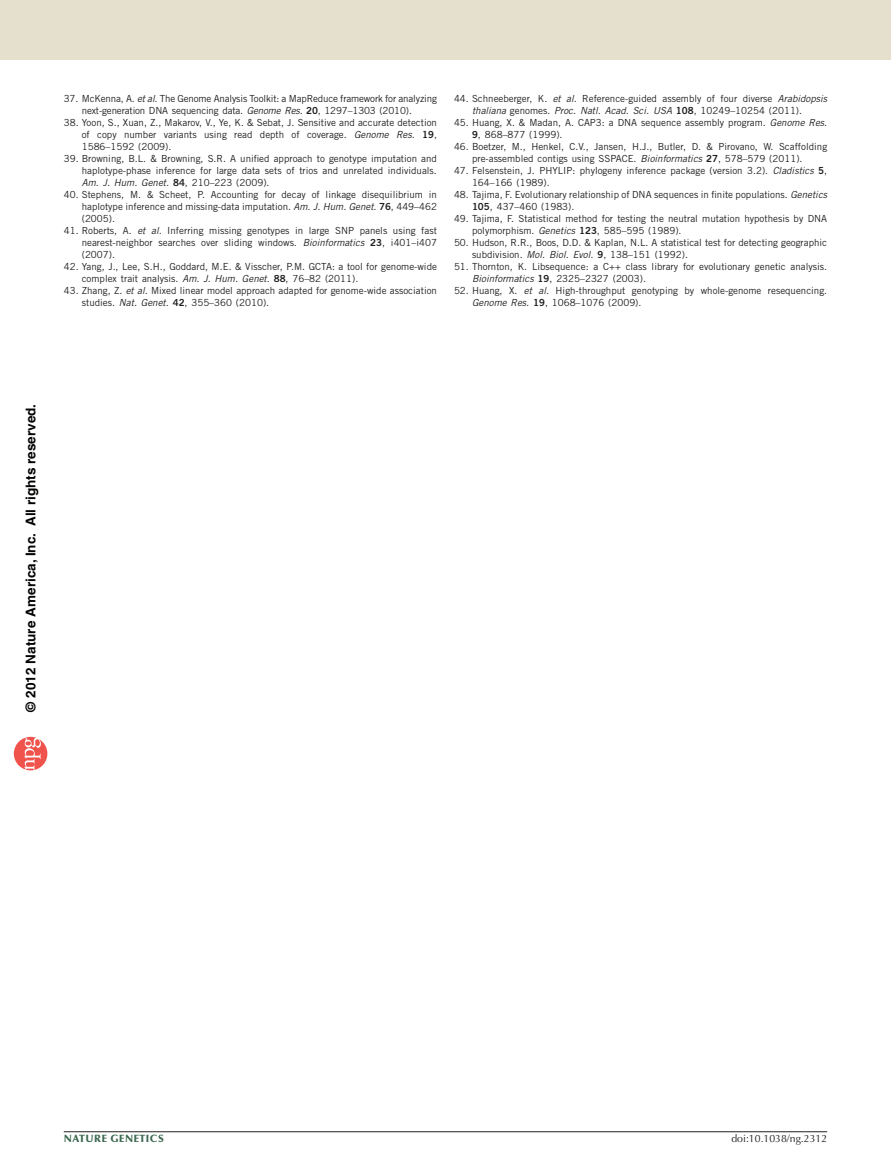
<style>
.page{position:relative;width:891px;height:1175px;background:#fff}
.page>*{position:absolute;margin:0;border:0;box-sizing:border-box;transform-origin:0 0}
.t1{font:700 13.5px "Helvetica";color:#040503}
.pDoiLRH{font:10.5px "Optima LT Std";color:#231f20}
.t2{font:900 10.5px "Optima LT Std";letter-spacing:.05em;color:#3b684f}
.pReference2{font:9.75px/12px "Trade Gothic LT Std";color:#231f20}
.s1{font-style:italic}
.s2{font-family:"Trade Gothic LT Std Bd 2"}
</style>
<div class="page">
<svg style="left:14px;top:737px;width:33px;height:33px"></svg>
<hr style="left:64px;top:1131px;width:763px;height:1px;background:#231f20">
<div style="left:0;top:0;width:891px;height:60px;background:#e5e0ce"></div>
<p class="pReference2" style="left:82px;top:92px;width:357px;text-indent:-18px">37. McKenna, A. <span class="s1">et al.</span> The Genome Analysis Toolkit: a MapReduce framework for analyzing next-generation DNA sequencing data. <span class="s1">Genome Res.</span> <span class="s2">20</span>, 1297–1303 (2010).</p>
<p class="pReference2" style="left:82px;top:116px;width:357px;text-align:justify;text-indent:-18px">38. Yoon, S., Xuan, Z., Makarov, V., Ye, K. &amp; Sebat, J. Sensitive and accurate detection of copy number variants using read depth of coverage. <span class="s1">Genome Res.</span> <span class="s2">19</span>, 1586–1592 (2009).</p>
<p class="pReference2" style="left:82px;top:152px;width:357px;text-align:justify;text-indent:-18px">39. Browning, B.L. &amp; Browning, S.R. A unified approach to genotype imputation and haplotype-phase inference for large data sets of trios and unrelated individuals.<br><span class="s1">Am. J. Hum. Genet.</span> <span class="s2">84</span>, 210–223 (2009).</p>
<p class="pReference2" style="left:82px;top:188px;width:357px;text-align:justify;text-indent:-18px">40. Stephens, M. &amp; Scheet, P. Accounting for decay of linkage disequilibrium in haplotype inference and missing-data imputation. <span class="s1">Am. J. Hum. Genet.</span> <span class="s2">76</span>, 449–462 (2005).</p>
<p class="pReference2" style="left:82px;top:224px;width:357px;text-align:justify;text-indent:-18px">41. Roberts, A. <span class="s1">et al.</span> Inferring missing genotypes in large SNP panels using fast nearest-neighbor searches over sliding windows. <span class="s1">Bioinformatics</span> <span class="s2">23</span>, i401–i407 (2007).</p>
<p class="pReference2" style="left:82px;top:260px;width:357px;text-indent:-18px">42. Yang, J., Lee, S.H., Goddard, M.E. &amp; Visscher, P.M. GCTA: a tool for genome-wide complex trait analysis. <span class="s1">Am. J. Hum. Genet.</span> <span class="s2">88</span>, 76–82 (2011).</p>
<p class="pReference2" style="left:82px;top:284px;width:357px;text-indent:-18px">43. Zhang, Z. <span class="s1">et al.</span> Mixed linear model approach adapted for genome-wide association studies. <span class="s1">Nat. Genet.</span> <span class="s2">42</span>, 355–360 (2010).</p>
<p class="pReference2" style="left:472px;top:92px;width:357px;text-indent:-18px">44. Schneeberger, K. <span class="s1">et al.</span> Reference-guided assembly of four diverse <span class="s1">Arabidopsis thaliana</span> genomes. <span class="s1">Proc. Natl. Acad. Sci. USA</span> <span class="s2">108</span>, 10249–10254 (2011).</p>
<p class="pReference2" style="left:472px;top:116px;width:357px;text-indent:-18px">45. Huang, X. &amp; Madan, A. CAP3: a DNA sequence assembly program. <span class="s1">Genome Res.<br></span><span class="s2">9</span>, 868–877 (1999).</p>
<p class="pReference2" style="left:472px;top:140px;width:357px;text-indent:-18px">46. Boetzer, M., Henkel, C.V., Jansen, H.J., Butler, D. &amp; Pirovano, W. Scaffolding pre-assembled contigs using SSPACE. <span class="s1">Bioinformatics</span> <span class="s2">27</span>, 578–579 (2011).</p>
<p class="pReference2" style="left:472px;top:164px;width:357px;text-indent:-18px">47. Felsenstein, J. PHYLIP: phylogeny inference package (version 3.2). <span class="s1">Cladistics</span> <span class="s2">5</span>,<br>164–166 (1989).</p>
<p class="pReference2" style="left:472px;top:188px;width:357px;text-indent:-18px">48. Tajima, F. Evolutionary relationship of DNA sequences in finite populations. <span class="s1">Genetics<br></span><span class="s2">105</span>, 437–460 (1983).</p>
<p class="pReference2" style="left:472px;top:212px;width:357px;text-indent:-18px">49. Tajima, F. Statistical method for testing the neutral mutation hypothesis by DNA polymorphism. <span class="s1">Genetics</span> <span class="s2">123</span>, 585–595 (1989).</p>
<p class="pReference2" style="left:472px;top:236px;width:357px;text-indent:-18px">50. Hudson, R.R., Boos, D.D. &amp; Kaplan, N.L. A statistical test for detecting geographic subdivision. <span class="s1">Mol. Biol. Evol.</span> <span class="s2">9</span>, 138–151 (1992).</p>
<p class="pReference2" style="left:472px;top:260px;width:357px;text-indent:-18px">51. Thornton, K. Libsequence: a C++ class library for evolutionary genetic analysis.<br><span class="s1">Bioinformatics</span> <span class="s2">19</span>, 2325–2327 (2003).</p>
<p class="pReference2" style="left:472px;top:284px;width:357px;text-indent:-18px">52. Huang, X. <span class="s1">et al.</span> High-throughput genotyping by whole-genome resequencing.<br><span class="s1">Genome Res.</span> <span class="s2">19</span>, 1068–1076 (2009).</p>
<h1 class="t1" style="left:23px;top:712px;width:309px;rotate:-90deg">© 2012 Nature America, Inc. All rights reserved.</h1>
<p class="t2" style="left:64px;top:1132px;width:102px">NATURE GENETICS</p>
<p class="pDoiLRH" style="left:731px;top:1132px;width:97px">doi:10.1038/ng.2312</p>
</div>
